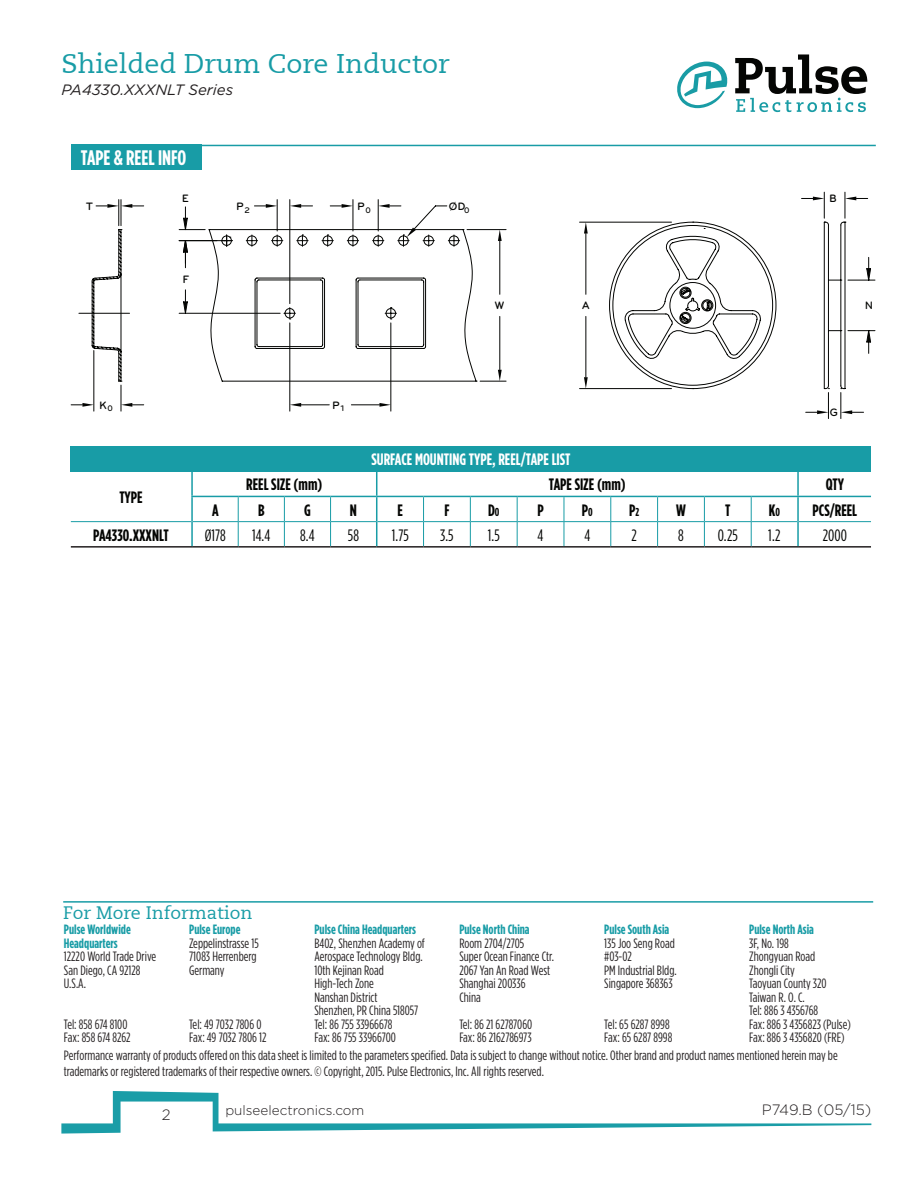
<style>
.page{position:relative;width:918px;height:1188px;background:#fff}
.page>*{position:absolute;margin:0;border:0;box-sizing:border-box;transform-origin:0 0}
.t1{font:27px "Caecilia LT";color:#189ca6}
.t2{font:700 21px "Gotham Condensed";color:#fff}
.t3{font:18px "Caecilia LT";color:#189ca6}
.t4{font:700 16.5px "Gotham Condensed";color:#040503}
.t5{font:16.5px "Gotham Condensed";color:#040503}
.t6{font:700 16.5px "Gotham Condensed";color:#fff}
.t7{font:italic 15px "Gotham";color:#231f20}
.t8{font:300 15px "Gotham";color:#231f20}
.t9{font:13.5px/13.5px "Gotham Condensed";color:#231f20}
.t10{font:700 13.5px/13.5px "Gotham Condensed";color:#189ca6}
.t11{font:300 13.5px "Gotham";color:#231f20}
.t12{font:500 11.1px "Bryant";color:#040503}
.t13{font:500 8.4px "Bryant";color:#040503}
.s1{font-size:11.55px}
</style>
<div class="page">
<svg style="left:735px;top:54px;width:132px;height:58px"></svg>
<svg style="left:677px;top:62px;width:51px;height:46px"></svg>
<svg style="left:61px;top:1091px;width:810px;height:43px"></svg>
<svg style="left:79px;top:313px;width:12px;height:1px"></svg>
<svg style="left:91px;top:221px;width:588px;height:169px"></svg>
<hr style="left:289px;top:323px;width:1px;height:88px;background:#040503">
<hr style="left:390px;top:323px;width:1px;height:88px;background:#040503">
<svg style="left:290px;top:403px;width:39px;height:4px"></svg>
<svg style="left:351px;top:403px;width:40px;height:4px"></svg>
<hr style="left:289px;top:200px;width:1px;height:104px;background:#040503">
<hr style="left:277px;top:200px;width:1px;height:31px;background:#040503">
<hr style="left:378px;top:200px;width:1px;height:31px;background:#040503">
<hr style="left:352px;top:200px;width:1px;height:31px;background:#040503">
<hr style="left:467px;top:229px;width:39px;height:1px;background:#040503">
<hr style="left:499px;top:241px;width:1px;height:53px;background:#040503">
<hr style="left:499px;top:316px;width:1px;height:54px;background:#040503">
<svg style="left:498px;top:230px;width:4px;height:11px"></svg>
<svg style="left:476px;top:370px;width:30px;height:12px"></svg>
<svg style="left:96px;top:200px;width:48px;height:30px"></svg>
<hr style="left:93px;top:351px;width:1px;height:60px;background:#040503">
<svg style="left:71px;top:403px;width:23px;height:4px"></svg>
<svg style="left:121px;top:381px;width:23px;height:30px"></svg>
<svg style="left:178px;top:204px;width:286px;height:116px"></svg>
<hr style="left:580px;top:222px;width:92px;height:1px;background:#040503">
<hr style="left:580px;top:388px;width:92px;height:1px;background:#040503">
<hr style="left:585px;top:234px;width:1px;height:60px;background:#040503">
<hr style="left:585px;top:316px;width:1px;height:61px;background:#040503">
<svg style="left:584px;top:222px;width:4px;height:12px"></svg>
<svg style="left:584px;top:377px;width:4px;height:12px"></svg>
<svg style="left:679px;top:192px;width:196px;height:227px"></svg>
<div style="left:71px;top:446px;width:800px;height:25px;background:#189ca6"></div>
<hr style="left:71px;top:546px;width:121px;height:2px;background:#231f20">
<hr style="left:192px;top:546px;width:46px;height:2px;background:#231f20">
<hr style="left:238px;top:546px;width:46px;height:2px;background:#231f20">
<hr style="left:284px;top:546px;width:47px;height:2px;background:#231f20">
<hr style="left:331px;top:546px;width:46px;height:2px;background:#231f20">
<hr style="left:377px;top:546px;width:47px;height:2px;background:#231f20">
<hr style="left:424px;top:546px;width:46px;height:2px;background:#231f20">
<hr style="left:470px;top:546px;width:47px;height:2px;background:#231f20">
<hr style="left:517px;top:546px;width:47px;height:2px;background:#231f20">
<hr style="left:564px;top:546px;width:47px;height:2px;background:#231f20">
<hr style="left:611px;top:546px;width:47px;height:2px;background:#231f20">
<hr style="left:658px;top:546px;width:46px;height:2px;background:#231f20">
<hr style="left:704px;top:546px;width:47px;height:2px;background:#231f20">
<hr style="left:751px;top:546px;width:47px;height:2px;background:#231f20">
<hr style="left:798px;top:546px;width:73px;height:2px;background:#231f20">
<svg style="left:71px;top:471px;width:800px;height:76px"></svg>
<hr style="left:191px;top:471px;width:2px;height:25px;background:#189ca6">
<hr style="left:191px;top:497px;width:2px;height:25px;background:#189ca6">
<hr style="left:191px;top:522px;width:2px;height:24px;background:#189ca6">
<hr style="left:63px;top:901px;width:810px;height:2px;background:#189ca6">
<div style="left:71px;top:145px;width:130px;height:25px;background:#189ca6"></div>
<hr style="left:176px;top:145px;width:700px;height:1px;background:#189ca6">
<h1 class="t1" style="left:61px;top:48px;width:390px">Shielded Drum Core Inductor</h1>
<p class="t7" style="left:61px;top:80px;width:173px">PA4330.XXXNLT Series</p>
<h2 class="t2" style="left:81px;top:145px;width:107px">TAPE &amp; REEL INFO</h2>
<p class="t12" style="left:86px;top:200px;width:8px">T</p>
<p class="t12" style="left:182px;top:192px;width:9px">E</p>
<p class="t12" style="left:182px;top:273px;width:8px">F</p>
<p class="t12" style="left:236px;top:200px;width:9px">P</p>
<p class="t12" style="left:357px;top:200px;width:9px">P</p>
<p class="t13" style="left:244px;top:205px;width:7px">2</p>
<p class="t13" style="left:365px;top:205px;width:7px">0</p>
<p class="t12" style="left:449px;top:200px;width:18px">ØD</p>
<p class="t13" style="left:464px;top:205px;width:7px">0</p>
<p class="t12" style="left:495px;top:299px;width:11px">W</p>
<p class="t12" style="left:829px;top:192px;width:9px">B</p>
<p class="t12" style="left:582px;top:299px;width:9px">A</p>
<p class="t12" style="left:865px;top:299px;width:10px">N</p>
<p class="t12" style="left:99px;top:399px;width:15px">K<sub>0</sub></p>
<p class="t4" style="left:119px;top:488px;width:25px">TYPE</p>
<p class="t12" style="left:332px;top:399px;width:9px">P</p>
<p class="t13" style="left:341px;top:404px;width:5px">1</p>
<p class="t6" style="left:372px;top:450px;width:200px">SURFACE MOUNTING TYPE, REEL/TAPE LIST</p>
<p class="t12" style="left:830px;top:406px;width:10px">G</p>
<p class="t4" style="left:246px;top:475px;width:78px">REEL SIZE (mm)</p>
<p class="t4" style="left:549px;top:475px;width:79px">TAPE SIZE (mm)</p>
<p class="t4" style="left:826px;top:475px;width:20px">QTY</p>
<p class="t4" style="left:212px;top:500px;width:8px">A</p>
<p class="t4" style="left:258px;top:500px;width:8px">B</p>
<p class="t4" style="left:304px;top:500px;width:8px">G</p>
<p class="t4" style="left:350px;top:500px;width:9px">N</p>
<p class="t4" style="left:398px;top:500px;width:7px">E</p>
<p class="t4" style="left:444px;top:500px;width:7px">F</p>
<p class="t4" style="left:488px;top:500px;width:13px">D<span class="s1">0</span></p>
<p class="t4" style="left:537px;top:500px;width:8px">P</p>
<p class="t4" style="left:582px;top:500px;width:12px">P<span class="s1">0</span></p>
<p class="t4" style="left:629px;top:500px;width:12px">P<span class="s1">2</span></p>
<p class="t4" style="left:676px;top:500px;width:11px">W</p>
<p class="t4" style="left:725px;top:500px;width:7px">T</p>
<p class="t4" style="left:769px;top:500px;width:13px">K<span class="s1">0</span></p>
<p class="t4" style="left:813px;top:500px;width:46px">PCS/REEL</p>
<p class="t4" style="left:93px;top:525px;width:77px">PA4330.XXXNLT</p>
<p class="t5" style="left:205px;top:526px;width:22px">Ø178</p>
<p class="t5" style="left:252px;top:526px;width:20px">14.4</p>
<p class="t5" style="left:300px;top:526px;width:16px">8.4</p>
<p class="t5" style="left:348px;top:526px;width:13px">58</p>
<p class="t5" style="left:392px;top:526px;width:19px">1.75</p>
<p class="t5" style="left:440px;top:526px;width:15px">3.5</p>
<p class="t5" style="left:488px;top:526px;width:14px">1.5</p>
<p class="t5" style="left:538px;top:526px;width:7px">4</p>
<p class="t5" style="left:584px;top:526px;width:7px">4</p>
<p class="t5" style="left:631px;top:526px;width:7px">2</p>
<p class="t5" style="left:678px;top:526px;width:7px">8</p>
<p class="t5" style="left:718px;top:526px;width:22px">0.25</p>
<p class="t5" style="left:768px;top:526px;width:14px">1.2</p>
<p class="t5" style="left:823px;top:526px;width:26px">2000</p>
<h3 class="t3" style="left:63px;top:902px;width:191px">For More Information</h3>
<p class="t10" style="left:64px;top:923px;width:68px">Pulse Worldwide<br>Headquarters</p>
<p class="t9" style="left:64px;top:950px;width:94px">12220 World Trade Drive<br>San Diego, CA 92128<br>U.S.A.</p>
<p class="t9" style="left:64px;top:1017px;width:68px">Tel: 858 674 8100<br>Fax: 858 674 8262</p>
<p class="t10" style="left:749px;top:923px;width:66px">Pulse North Asia</p>
<p class="t9" style="left:749px;top:936px;width:103px">3F, No. 198<br>Zhongyuan Road<br>Zhongli City<br>Taoyuan County 320<br>Taiwan R. O. C.<br>Tel: 886 3 4356768<br>Fax: 886 3 4356823 (Pulse)<br>Fax: 886 3 4356820 (FRE)</p>
<p class="t9" style="left:64px;top:1047px;width:776px;line-height:16.2px">Performance warranty of products offered on this data sheet is limited to the parameters specified. Data is subject to change without notice. Other brand and product names mentioned herein may be trademarks or registered trademarks of their respective owners. © Copyright, 2015. Pulse Electronics, Inc. All rights reserved.</p>
<p class="t10" style="left:189px;top:923px;width:53px">Pulse Europe</p>
<p class="t9" style="left:189px;top:936px;width:71px">Zeppelinstrasse 15<br>71083 Herrenberg<br>Germany</p>
<p class="t10" style="left:314px;top:923px;width:103px">Pulse China Headquarters</p>
<p class="t9" style="left:314px;top:936px;width:112px">B402, Shenzhen Academy of<br>Aerospace Technology Bldg.<br>10th Kejinan Road<br>High-Tech Zone<br>Nanshan District<br>Shenzhen, PR China 518057<br>Tel: 86 755 33966678<br>Fax: 86 755 33966700</p>
<p class="t10" style="left:459px;top:923px;width:72px">Pulse North China</p>
<p class="t9" style="left:459px;top:936px;width:96px">Room 2704/2705<br>Super Ocean Finance Ctr.<br>2067 Yan An Road West<br>Shanghai 200336<br>China</p>
<p class="t9" style="left:459px;top:1017px;width:75px">Tel: 86 21 62787060<br>Fax: 86 2162786973</p>
<p class="t10" style="left:604px;top:923px;width:67px">Pulse South Asia</p>
<p class="t9" style="left:604px;top:936px;width:74px">135 Joo Seng Road #03-02<br>PM Industrial Bldg.<br>Singapore 368363</p>
<p class="t9" style="left:604px;top:1017px;width:70px">Tel: 65 6287 8998<br>Fax: 65 6287 8998</p>
<p class="t9" style="left:189px;top:1017px;width:79px">Tel: 49 7032 7806 0<br>Fax: 49 7032 7806 12</p>
<p class="t8" style="left:162px;top:1105px;width:10px">2</p>
<p class="t11" style="left:225px;top:1102px;width:140px">pulseelectronics.com</p>
<p class="t8" style="left:762px;top:1101px;width:111px">P749.B (05/15)</p>
</div>
